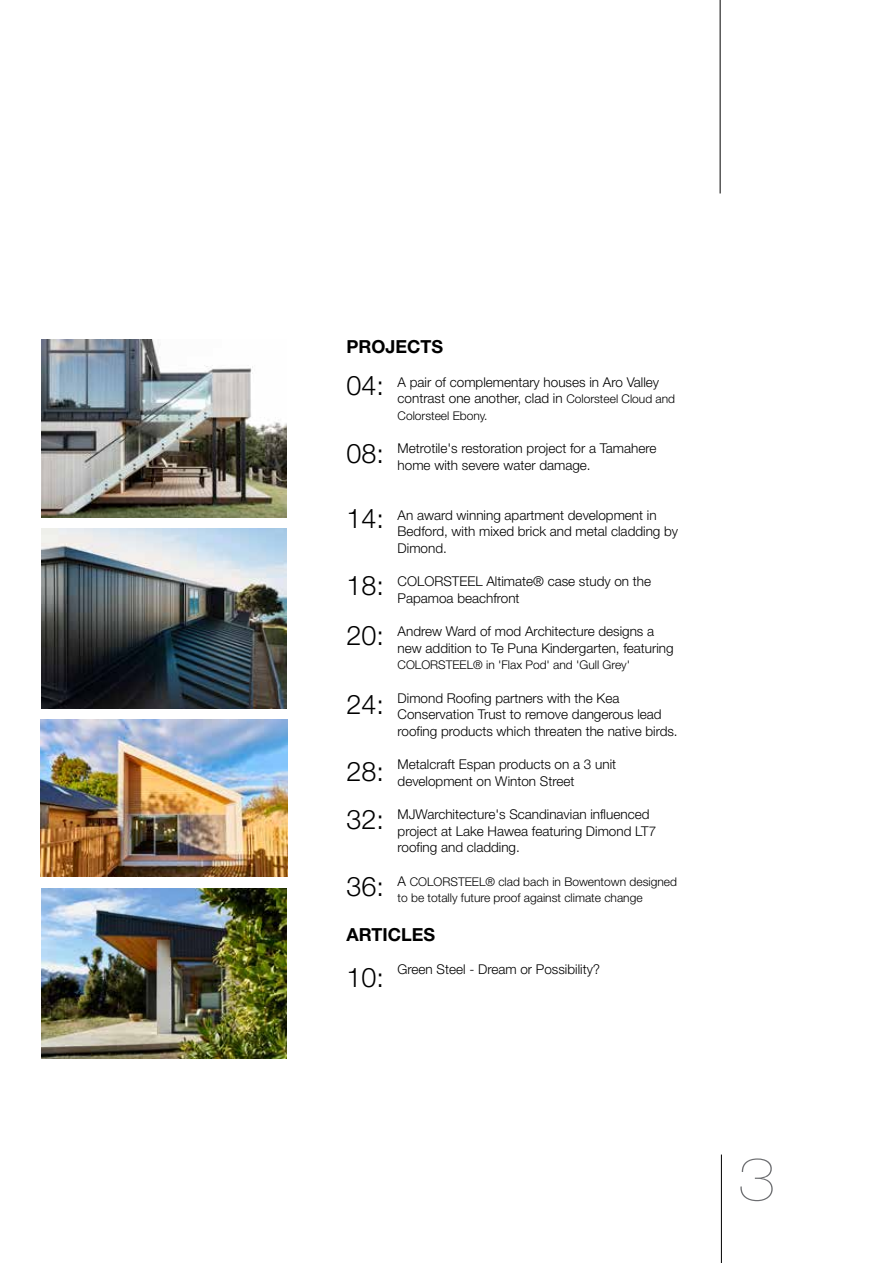
<style>
.page{position:relative;width:893px;height:1263px;background:#fff}
.page>*{position:absolute;margin:0;border:0;box-sizing:border-box;transform-origin:0 0}
.t1{font:200 60.75px "Helvetica Neue LT Std";color:#6d6e71;scale:1.11 1}
.t2{font:300 27px/49.5px "Helvetica Neue LT Std";color:#000}
.t3{font:700 18px "Helvetica Neue LT Std";color:#000}
.t4{font:300 13.5px/16.5px "Helvetica Neue LT Std";color:#000}
.t5{font:300 12px/16.5px "Helvetica Neue LT Std";color:#000}
.s1{font-size:12px}
.s2{font-size:13.5px}
</style>
<div class="page">
<hr style="left:721px;top:1154px;width:1px;height:109px;background:#000">
<hr style="left:720px;top:0;width:1px;height:193px;background:#000">
<img style="left:41px;top:339px;width:246px;height:178px">
<img style="left:41px;top:528px;width:246px;height:180px">
<img style="left:41px;top:888px;width:246px;height:170px">
<img style="left:40px;top:720px;width:247px;height:157px">
<h3 class="t3" style="left:347px;top:335px;width:98px">PROJECTS</h3>
<p class="t4" style="left:398px;top:373px;width:279px">A pair of complementary houses in Aro Valley contrast one another, clad in <span class="s1">Colorsteel Cloud and</span></p>
<p class="t5" style="left:398px;top:407px;width:92px">Colorsteel Ebony.</p>
<p class="t4" style="left:398px;top:440px;width:260px">Metrotile's restoration project for a Tamahere home with severe water damage.</p>
<p class="t4" style="left:398px;top:506px;width:282px">An award winning apartment development in<br>Bedford, with mixed brick and metal cladding by<br>Dimond.</p>
<p class="t4" style="left:398px;top:573px;width:255px">COLORSTEEL Altimate® case study on the<br>Papamoa beachfront</p>
<p class="t4" style="left:398px;top:623px;width:278px">Andrew Ward of mod Architecture designs a new addition to Te Puna Kindergarten, featuring</p>
<p class="t5" style="left:398px;top:656px;width:234px">COLORSTEEL® in 'Flax Pod' and 'Gull Grey'</p>
<p class="t4" style="left:398px;top:689px;width:282px">Dimond Roofing partners with the Kea<br>Conservation Trust to remove dangerous lead roofing products which threaten the native birds.</p>
<p class="t4" style="left:398px;top:756px;width:220px">Metalcraft Espan products on a 3 unit development on Winton Street</p>
<p class="t4" style="left:398px;top:806px;width:260px">MJWarchitecture's Scandinavian influenced project at Lake Hawea featuring Dimond LT7 roofing and cladding.</p>
<p class="t5" style="left:398px;top:873px;width:281px"><span class="s2">A</span> COLORSTEEL® clad bach in Bowentown designed to be totally future proof against climate change</p>
<h3 class="t3" style="left:347px;top:923px;width:90px">ARTICLES</h3>
<p class="t4" style="left:398px;top:961px;width:204px">Green Steel - Dream or Possibility?</p>
<h2 class="t2" style="left:347px;top:361px;width:39px">04:</h2>
<h2 class="t2" style="left:347px;top:428px;width:39px">08:</h2>
<h2 class="t2" style="left:347px;top:493px;width:39px">14:</h2>
<h2 class="t2" style="left:347px;top:560px;width:39px">18:<br>20:</h2>
<h2 class="t2" style="left:347px;top:679px;width:39px">24:</h2>
<h2 class="t2" style="left:347px;top:747px;width:39px;line-height:48.3px">28:<br>32:</h2>
<h2 class="t2" style="left:347px;top:861px;width:39px">36:</h2>
<h2 class="t2" style="left:347px;top:952px;width:39px">10:</h2>
<h1 class="t1" style="left:738px;top:1144px;width:35px">3</h1>
</div>
